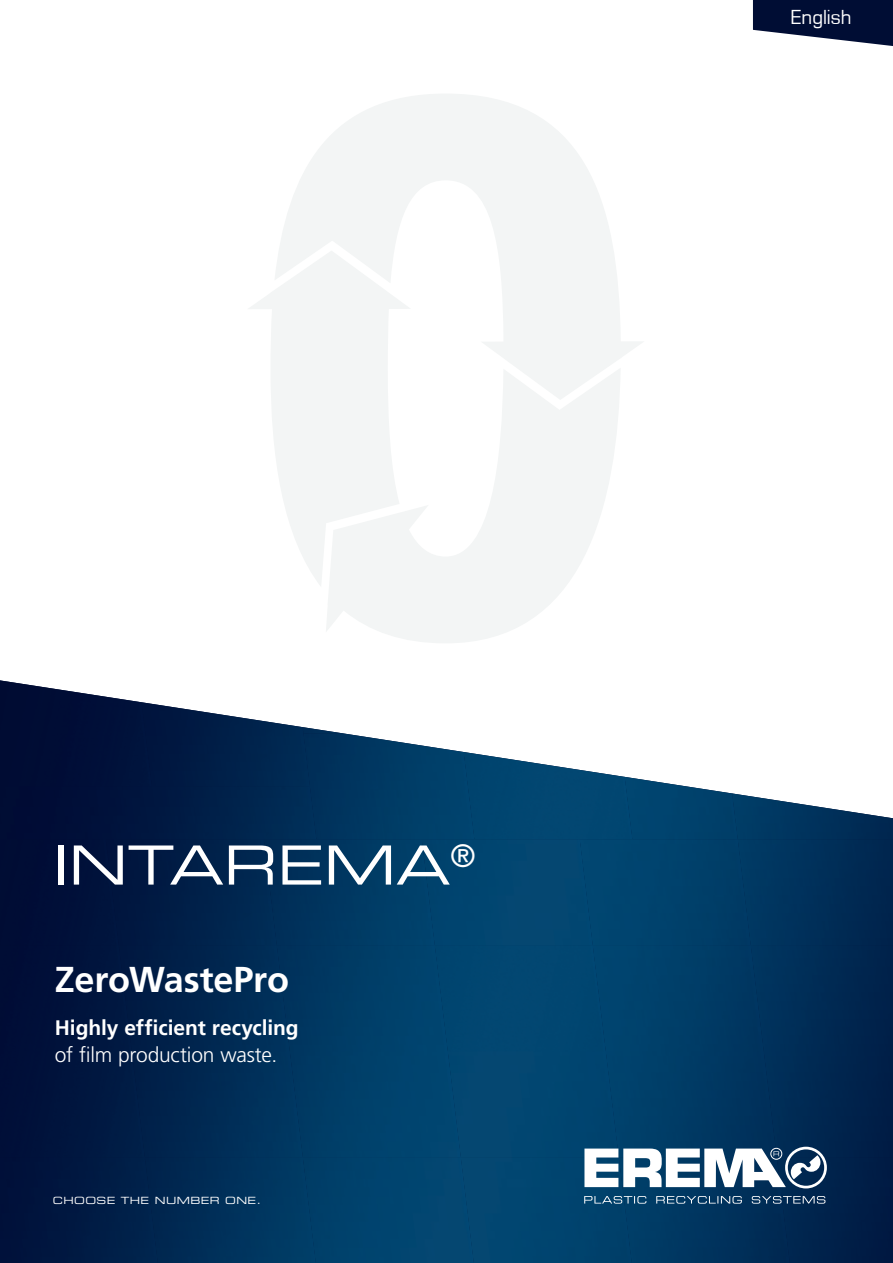
<style>
.page{position:relative;width:893px;height:1263px;background:#fff}
.page>*{position:absolute;margin:0;border:0;box-sizing:border-box;transform-origin:0 0}
.t1{font:54px "Eurostile Extended Two";color:#fff}
.t2{font:700 36px "Frutiger";letter-spacing:-.005em;color:#fff}
.t3{font:700 21px "Frutiger";letter-spacing:-.005em;color:#fff}
.t4{font:300 21px "Frutiger";letter-spacing:-.01em;color:#fff}
.t5{font:21px "Eurostile";color:#fff}
.t6{font:9.9px "Eurostile Extended Two";letter-spacing:.04em;color:#fff}
</style>
<div class="page">
<img style="left:0;top:1157px;width:145px;height:106px">
<img style="left:145px;top:1157px;width:158px;height:106px">
<div style="left:303px;top:1157px;width:158px;height:106px;background:#00446f"></div>
<div style="left:461px;top:1157px;width:158px;height:106px;background:#004570"></div>
<img style="left:619px;top:1188px;width:158px;height:75px">
<img style="left:777px;top:1157px;width:116px;height:106px">
<div style="left:0;top:1051px;width:132px;height:106px;background:#00143d"></div>
<img style="left:132px;top:1051px;width:158px;height:106px">
<img style="left:290px;top:1051px;width:158px;height:106px">
<div style="left:448px;top:1051px;width:158px;height:106px;background:#014671"></div>
<img style="left:606px;top:1051px;width:158px;height:96px">
<img style="left:764px;top:1051px;width:129px;height:106px">
<div style="left:0;top:945px;width:119px;height:106px;background:#00113a"></div>
<img style="left:119px;top:945px;width:158px;height:106px">
<img style="left:277px;top:945px;width:158px;height:106px">
<div style="left:435px;top:945px;width:158px;height:106px;background:#014671"></div>
<div style="left:593px;top:945px;width:158px;height:106px;background:#003f69"></div>
<img style="left:751px;top:945px;width:142px;height:106px">
<div style="left:0;top:839px;width:106px;height:106px;background:#000e38"></div>
<img style="left:106px;top:839px;width:158px;height:106px">
<img style="left:264px;top:839px;width:158px;height:106px">
<div style="left:422px;top:839px;width:158px;height:106px;background:#014671"></div>
<div style="left:580px;top:839px;width:158px;height:106px;background:#00426d"></div>
<img style="left:738px;top:839px;width:155px;height:106px">
<img style="left:0;top:786px;width:303px;height:53px">
<img style="left:303px;top:733px;width:161px;height:106px">
<img style="left:464px;top:752px;width:162px;height:87px">
<img style="left:625px;top:777px;width:107px;height:62px">
<img style="left:732px;top:793px;width:161px;height:46px">
<img style="left:0;top:680px;width:141px;height:106px">
<img style="left:141px;top:702px;width:169px;height:84px">
<img style="left:302px;top:727px;width:39px;height:6px">
<svg style="left:584px;top:1147px;width:243px;height:41px"></svg>
<svg style="left:584px;top:1196px;width:241px;height:7px;background:#3c6484"></svg>
<svg style="left:249px;top:94px;width:393px;height:549px;fill:#f3f5f5"></svg>
<svg style="left:753px;top:0;width:140px;height:46px"></svg>
<p class="t5" style="left:791px;top:3px;width:63px">English</p>
<h1 class="t1" style="left:53px;top:828px;width:424px">INTAREMA<sup>®</sup></h1>
<h2 class="t2" style="left:55px;top:958px;width:236px">ZeroWastePro</h2>
<p class="t3" style="left:55px;top:1015px;width:245px">Highly efficient recycling</p>
<p class="t4" style="left:55px;top:1043px;width:224px">of film production waste.</p>
<p class="t6" style="left:53px;top:1193px;width:210px">CHOOSE THE NUMBER ONE.</p>
</div>
